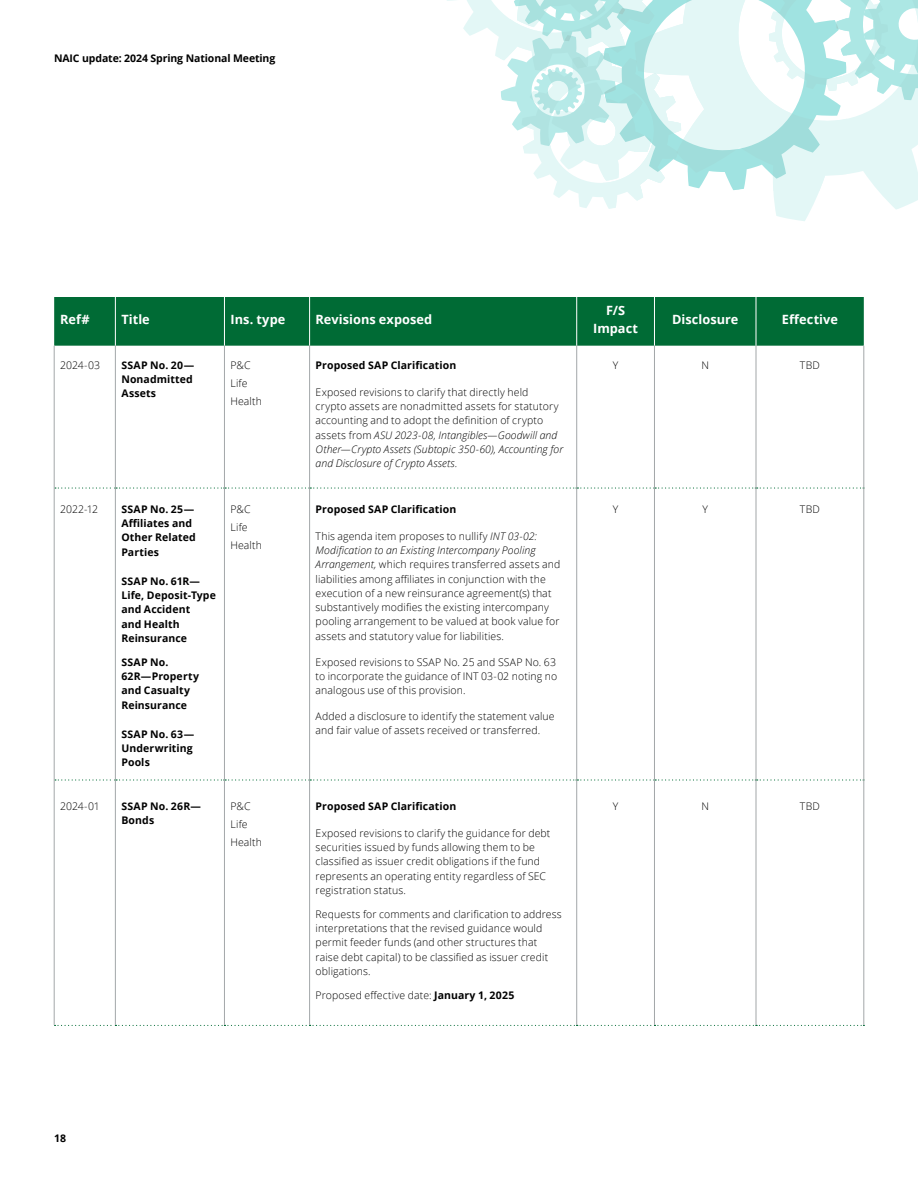
<style>
.page{position:relative;width:918px;height:1188px;background:#fff}
.page>*{position:absolute;margin:0;border:0;box-sizing:border-box;transform-origin:0 0}
.t1{font:700 12.75px/18px "Open Sans";letter-spacing:.005em;color:#fff;text-align:center}
.t2{font:300 10.5px/14.2px "Open Sans";letter-spacing:.01em;color:#000}
.t3{font:700 10.5px/14.2px "Open Sans";letter-spacing:.01em;color:#000}
.t4{font:700 10.5px "Open Sans";letter-spacing:-.01em;color:#000}
.s1{font-style:italic}
.s2{font-weight:700}
</style>
<div class="page">
<svg style="left:733px;top:100px;width:185px;height:121px;fill:#e3f7f6"></svg>
<svg style="left:846px;top:0;width:72px;height:100px"></svg>
<svg style="left:681px;top:0;width:165px;height:190px;fill:#e3f7f6"></svg>
<svg style="left:447px;top:0;width:234px;height:209px"></svg>
<div style="left:54px;top:297px;width:810px;height:49px;background:#006b35"></div>
<hr style="left:115px;top:297px;width:1px;height:49px;background:#fff">
<hr style="left:224px;top:297px;width:1px;height:49px;background:#fff">
<hr style="left:309px;top:297px;width:1px;height:49px;background:#fff">
<hr style="left:576px;top:297px;width:1px;height:49px;background:#fff">
<hr style="left:654px;top:297px;width:1px;height:49px;background:#fff">
<hr style="left:756px;top:297px;width:1px;height:49px;background:#fff">
<svg style="left:55px;top:487px;width:809px;height:2px"></svg>
<svg style="left:55px;top:779px;width:809px;height:2px"></svg>
<svg style="left:55px;top:1025px;width:809px;height:1px"></svg>
<hr style="left:54px;top:346px;width:1px;height:142px;background:#a3a7a9">
<hr style="left:115px;top:346px;width:1px;height:142px;background:#a3a7a9">
<hr style="left:224px;top:346px;width:1px;height:142px;background:#a3a7a9">
<hr style="left:309px;top:346px;width:1px;height:142px;background:#a3a7a9">
<hr style="left:576px;top:346px;width:1px;height:142px;background:#a3a7a9">
<hr style="left:654px;top:346px;width:1px;height:142px;background:#a3a7a9">
<hr style="left:756px;top:346px;width:1px;height:142px;background:#a3a7a9">
<hr style="left:864px;top:346px;width:1px;height:142px;background:#a3a7a9">
<hr style="left:54px;top:488px;width:1px;height:292px;background:#a3a7a9">
<hr style="left:115px;top:488px;width:1px;height:292px;background:#a3a7a9">
<hr style="left:224px;top:488px;width:1px;height:292px;background:#a3a7a9">
<hr style="left:309px;top:488px;width:1px;height:292px;background:#a3a7a9">
<hr style="left:576px;top:488px;width:1px;height:292px;background:#a3a7a9">
<hr style="left:654px;top:488px;width:1px;height:292px;background:#a3a7a9">
<hr style="left:756px;top:488px;width:1px;height:292px;background:#a3a7a9">
<hr style="left:864px;top:488px;width:1px;height:292px;background:#a3a7a9">
<hr style="left:54px;top:780px;width:1px;height:245px;background:#a3a7a9">
<hr style="left:115px;top:780px;width:1px;height:245px;background:#a3a7a9">
<hr style="left:224px;top:780px;width:1px;height:245px;background:#a3a7a9">
<hr style="left:309px;top:780px;width:1px;height:245px;background:#a3a7a9">
<hr style="left:576px;top:780px;width:1px;height:245px;background:#a3a7a9">
<hr style="left:654px;top:780px;width:1px;height:245px;background:#a3a7a9">
<hr style="left:756px;top:780px;width:1px;height:245px;background:#a3a7a9">
<hr style="left:864px;top:780px;width:1px;height:245px;background:#a3a7a9">
<p class="t4" style="left:54px;top:51px;width:223px">NAIC update: 2024 Spring National Meeting</p>
<p class="t1" style="left:60px;top:310px;width:31px">Ref#</p>
<p class="t1" style="left:121px;top:310px;width:30px">Title</p>
<p class="t1" style="left:230px;top:310px;width:56px">Ins. type</p>
<p class="t1" style="left:316px;top:310px;width:118px">Revisions exposed</p>
<p class="t1" style="left:593px;top:301px;width:46px">F/S<br>Impact</p>
<p class="t1" style="left:672px;top:310px;width:68px">Disclosure</p>
<p class="t1" style="left:782px;top:310px;width:58px">Effective</p>
<p class="t2" style="left:60px;top:358px;width:41px">2024-03</p>
<p class="t3" style="left:121px;top:358px;width:74px">SSAP No. 20—<br>Nonadmitted<br>Assets</p>
<p class="t2" style="left:230px;top:356px;width:33px;line-height:18px">P&amp;C<br>Life<br>Health</p>
<p class="t3" style="left:316px;top:358px;width:142px">Proposed SAP Clarification</p>
<p class="t2" style="left:613px;top:358px;width:7px">Y</p>
<p class="t2" style="left:701px;top:358px;width:9px">N</p>
<p class="t2" style="left:800px;top:358px;width:21px">TBD</p>
<p class="t2" style="left:316px;top:385px;width:249px">Exposed revisions to clarify that directly held<br>crypto assets are nonadmitted assets for statutory accounting and to adopt the definition of crypto assets from <span class="s1">ASU 2023-08, Intangibles—Goodwill and Other—Crypto Assets (Subtopic 350-60), Accounting for and Disclosure of Crypto Assets.</span></p>
<p class="t2" style="left:60px;top:502px;width:39px">2022-12</p>
<p class="t3" style="left:121px;top:502px;width:76px">SSAP No. 25—<br>Affiliates and<br>Other Related<br>Parties</p>
<p class="t3" style="left:121px;top:574px;width:96px">SSAP No. 61R—<br>Life, Deposit-Type and Accident<br>and Health<br>Reinsurance</p>
<p class="t3" style="left:121px;top:655px;width:79px">SSAP No.<br>62R—Property and Casualty<br>Reinsurance</p>
<p class="t3" style="left:121px;top:727px;width:74px">SSAP No. 63—<br>Underwriting<br>Pools</p>
<p class="t2" style="left:230px;top:500px;width:33px;line-height:18px">P&amp;C<br>Life<br>Health</p>
<p class="t3" style="left:316px;top:502px;width:142px">Proposed SAP Clarification</p>
<p class="t2" style="left:316px;top:529px;width:246px">This agenda item proposes to nullify <span class="s1">INT 03-02:<br>Modification to an Existing Intercompany Pooling Arrangement,</span> which requires transferred assets and liabilities among affiliates in conjunction with the execution of a new reinsurance agreement(s) that substantively modifies the existing intercompany pooling arrangement to be valued at book value for assets and statutory value for liabilities.</p>
<p class="t2" style="left:316px;top:655px;width:243px;text-align:justify">Exposed revisions to SSAP No. 25 and SSAP No. 63 to incorporate the guidance of INT 03-02 noting no analogous use of this provision.</p>
<p class="t2" style="left:316px;top:709px;width:241px">Added a disclosure to identify the statement value and fair value of assets received or transferred.</p>
<p class="t2" style="left:60px;top:799px;width:41px">2024-01</p>
<p class="t3" style="left:121px;top:799px;width:81px">SSAP No. 26R—<br>Bonds</p>
<p class="t2" style="left:230px;top:797px;width:33px;line-height:18px">P&amp;C<br>Life<br>Health</p>
<p class="t3" style="left:316px;top:799px;width:142px">Proposed SAP Clarification</p>
<p class="t2" style="left:316px;top:826px;width:236px">Exposed revisions to clarify the guidance for debt securities issued by funds allowing them to be classified as issuer credit obligations if the fund represents an operating entity regardless of SEC registration status.</p>
<p class="t2" style="left:316px;top:907px;width:248px">Requests for comments and clarification to address interpretations that the revised guidance would permit feeder funds (and other structures that raise debt capital) to be classified as issuer credit obligations.</p>
<p class="t2" style="left:316px;top:988px;width:200px">Proposed effective date: <span class="s2">January 1, 2025</span></p>
<p class="t2" style="left:613px;top:502px;width:7px">Y</p>
<p class="t2" style="left:702px;top:502px;width:7px">Y</p>
<p class="t2" style="left:800px;top:502px;width:21px">TBD</p>
<p class="t2" style="left:613px;top:799px;width:7px">Y</p>
<p class="t2" style="left:701px;top:799px;width:9px">N</p>
<p class="t2" style="left:800px;top:799px;width:21px">TBD</p>
<p class="t3" style="left:54px;top:1131px;width:13px">18</p>
</div>
